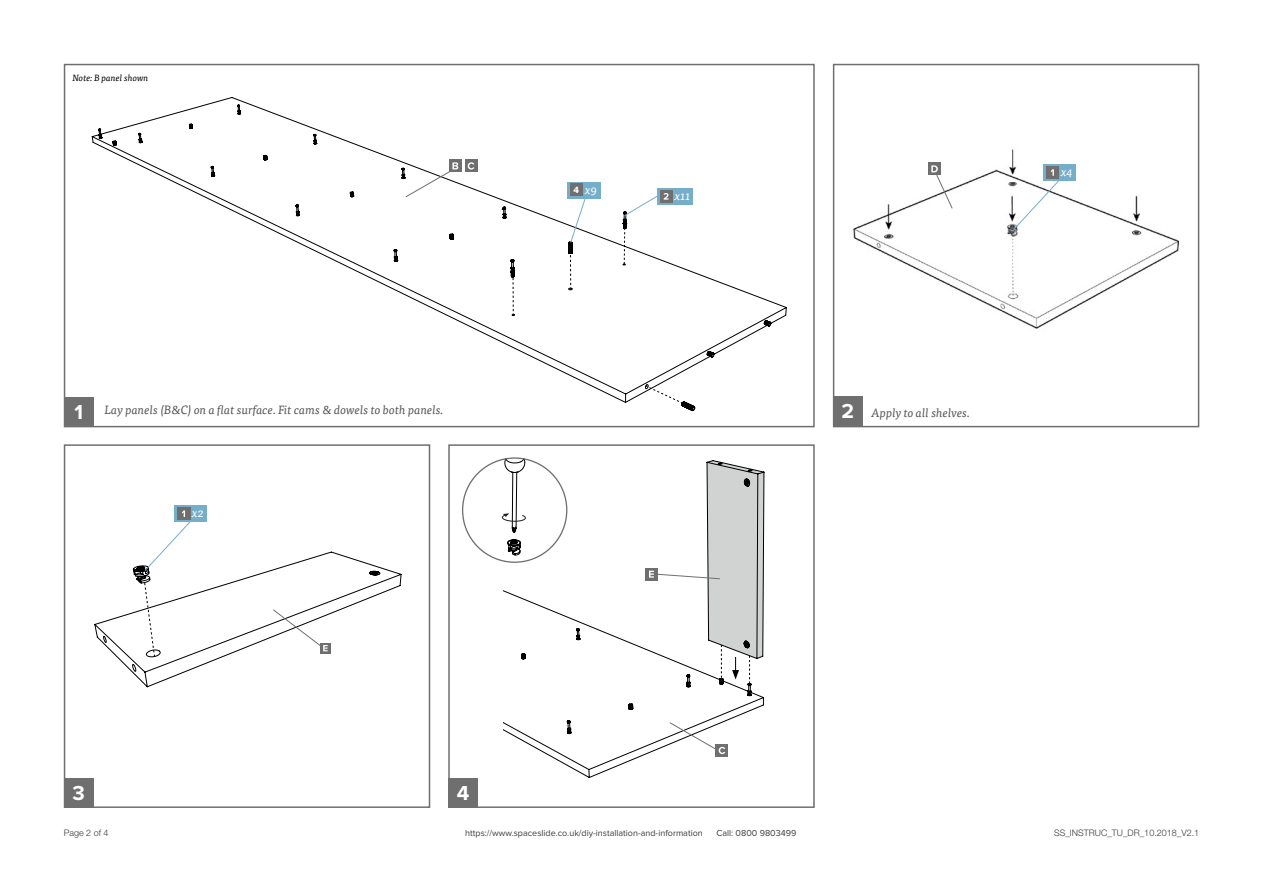
<style>
.page{position:relative;width:1263px;height:893px;background:#fff}
.page>*{position:absolute;margin:0;border:0;box-sizing:border-box;transform-origin:0 0}
.t1{font:700 21px "Proxima Nova";color:#fff}
.t2{font:italic 12px "Tisa Pro";color:#55565a}
.t3{font:italic 12px "Tisa Pro";color:#fff}
.t4{font:9px "Proxima Nova";color:#3c3c3b}
.t5{font:300 9px "Helvetica Neue LT Std";color:#3c3c3b}
.t6{font:italic 9px "Tisa Pro";color:#000}
.s1{font-family:"Helvetica Neue LT Std";font-weight:800;font-style:normal;font-size:9px}
</style>
<div class="page">
<div style="left:448px;top:444px;width:367px;height:364px;border:2px solid #706f6f"></div>
<svg style="left:503px;top:460px;width:261px;height:318px"></svg>
<div style="left:64px;top:444px;width:366px;height:364px;border:2px solid #706f6f"></div>
<div style="left:645px;top:568px;width:12px;height:12px;background:#706f6f"></div>
<svg style="left:649px;top:460px;width:115px;height:224px"></svg>
<div style="left:463px;top:458px;width:104px;height:104px;background:#fff;border-radius:50%"></div>
<svg style="left:500px;top:459px;width:30px;height:74px"></svg>
<svg style="left:507px;top:540px;width:14px;height:16px"></svg>
<svg style="left:174px;top:505px;width:33px;height:5px"></svg>
<div style="left:177px;top:508px;width:12px;height:12px;background:#706f6f"></div>
<div style="left:178px;top:508px;width:12px;height:12px;background:#706f6f"></div>
<img style="left:836px;top:149px;width:343px;height:248px">
<div style="left:833px;top:64px;width:366px;height:363px;border:2px solid #706f6f"></div>
<div style="left:833px;top:397px;width:30px;height:29px;background:#706f6f"></div>
<div style="left:64px;top:778px;width:30px;height:30px;background:#706f6f"></div>
<div style="left:448px;top:778px;width:30px;height:30px;background:#706f6f"></div>
<div style="left:928px;top:163px;width:13px;height:12px;background:#706f6f"></div>
<svg style="left:931px;top:165px;width:22px;height:44px"></svg>
<div style="left:1043px;top:164px;width:33px;height:17px;background:#74aec8"></div>
<div style="left:1046px;top:166px;width:12px;height:13px;background:#706f6f"></div>
<div style="left:1047px;top:166px;width:12px;height:13px;background:#706f6f"></div>
<svg style="left:1013px;top:169px;width:47px;height:61px"></svg>
<svg style="left:94px;top:510px;width:308px;height:177px"></svg>
<svg style="left:92px;top:97px;width:695px;height:314px"></svg>
<div style="left:64px;top:64px;width:751px;height:363px;border:2px solid #706f6f"></div>
<div style="left:465px;top:160px;width:12px;height:12px;background:#706f6f"></div>
<svg style="left:468px;top:162px;width:6px;height:8px"></svg>
<div style="left:449px;top:160px;width:12px;height:12px;background:#706f6f"></div>
<svg style="left:405px;top:162px;width:53px;height:36px"></svg>
<div style="left:657px;top:188px;width:36px;height:17px;background:#74aec8"></div>
<div style="left:660px;top:190px;width:12px;height:12px;background:#706f6f"></div>
<svg style="left:624px;top:193px;width:44px;height:23px"></svg>
<div style="left:567px;top:182px;width:34px;height:16px;background:#74aec8"></div>
<svg style="left:570px;top:198px;width:17px;height:45px"></svg>
<div style="left:570px;top:184px;width:12px;height:12px;background:#706f6f"></div>
<div style="left:64px;top:398px;width:30px;height:29px;background:#706f6f"></div>
<svg style="left:513px;top:273px;width:1px;height:43px"></svg>
<svg style="left:645px;top:385px;width:38px;height:19px"></svg>
<svg style="left:570px;top:250px;width:1px;height:40px"></svg>
<svg style="left:624px;top:228px;width:1px;height:36px"></svg>
<div style="left:716px;top:744px;width:12px;height:12px;background:#706f6f"></div>
<svg style="left:669px;top:722px;width:56px;height:32px"></svg>
<p class="t6" style="left:72px;top:71px;width:78px">Note: B panel shown</p>
<h1 class="t1" style="left:74px;top:397px;width:10px">1</h1>
<h2 class="t2" style="left:104px;top:401px;width:340px">Lay panels (B&amp;C) on a flat surface. Fit cams &amp; dowels to both panels.</h2>
<h2 class="t3" style="left:192px;top:504px;width:14px">x2</h2>
<h2 class="t3" style="left:573px;top:181px;width:25px"><span class="s1">4</span> x9</h2>
<h2 class="t3" style="left:674px;top:187px;width:17px">x11</h2>
<h1 class="t1" style="left:72px;top:777px;width:14px">3</h1>
<h1 class="t1" style="left:457px;top:777px;width:14px">4</h1>
<h1 class="t1" style="left:841px;top:396px;width:14px">2</h1>
<h2 class="t2" style="left:871px;top:404px;width:100px">Apply to all shelves.</h2>
<h2 class="t3" style="left:1061px;top:163px;width:14px">x4</h2>
<p class="t5" style="left:64px;top:827px;width:46px">Page 2 of 4</p>
<p class="t4" style="left:465px;top:828px;width:239px">https://www.spaceslide.co.uk/diy-installation-and-information</p>
<p class="t4" style="left:716px;top:828px;width:82px">Call: 0800 9803499</p>
<p class="t5" style="left:1054px;top:827px;width:147px">SS_INSTRUC_TU_DR_10.2018_V2.1</p>
</div>
